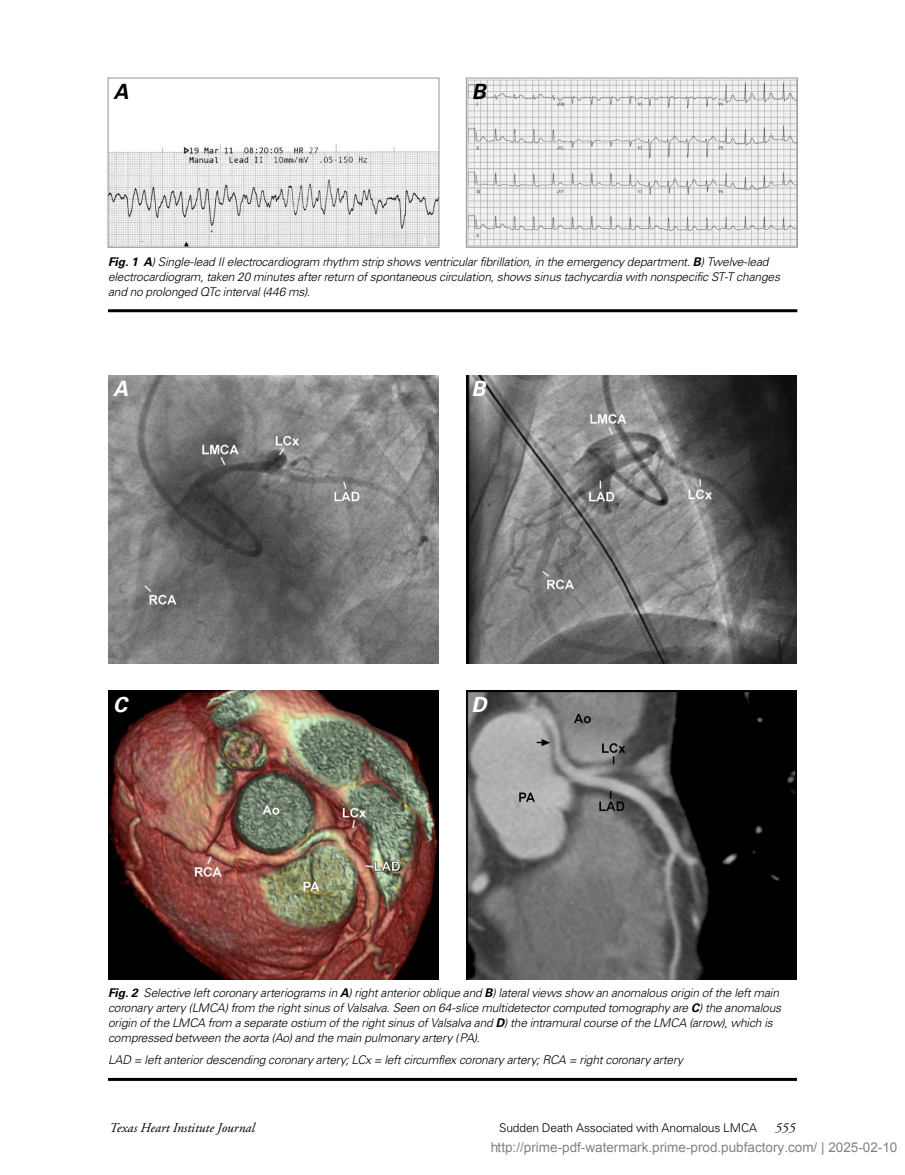
<style>
.page{position:relative;width:905px;height:1175px;background:#fff}
.page>*{position:absolute;margin:0;border:0;box-sizing:border-box;transform-origin:0 0}
.t1{font:italic 700 21px "Univers LT";color:#fff}
.t2{font:italic 700 21px "Univers LT";color:#000}
.t3{font:13.5px "Arial";color:rgb(0 0 0/.5)}
.t4{font:italic 13.5px "Adobe Garamond";color:#000}
.t5{font:italic 300 12px/15px "Univers LT";letter-spacing:-.015em;color:#000}
.t6{font:300 12px "Univers LT";letter-spacing:-.015em;color:#000}
.s1{font-weight:700}
</style>
<div class="page">
<hr style="left:108px;top:1077px;width:688px;height:3px;background:#000">
<hr style="left:108px;top:309px;width:689px;height:3px;background:#000">
<img style="left:110px;top:144px;width:327px;height:102px">
<div style="left:108px;top:78px;width:331px;height:170px;border:1px solid #939598"></div>
<img style="left:468px;top:80px;width:327px;height:166px">
<div style="left:466px;top:78px;width:331px;height:170px;border:1px solid #939598"></div>
<img style="left:108px;top:375px;width:331px;height:288px">
<img style="left:466px;top:375px;width:330px;height:288px">
<img style="left:108px;top:690px;width:331px;height:289px">
<img style="left:466px;top:690px;width:330px;height:289px">
<h1 class="t2" style="left:113px;top:79px;width:17px">A</h1>
<h1 class="t2" style="left:472px;top:79px;width:16px">B</h1>
<p class="t5" style="left:108px;top:254px;width:673px"><span class="s1">Fig. 1 A</span>) Single-lead II electrocardiogram rhythm strip shows ventricular fibrillation, in the emergency department. <span class="s1">B</span>) Twelve-lead electrocardiogram, taken 20 minutes after return of spontaneous circulation, shows sinus tachycardia with nonspecific ST-T changes and no prolonged QTc interval (446 ms).</p>
<h1 class="t1" style="left:113px;top:376px;width:17px">A</h1>
<h1 class="t1" style="left:113px;top:692px;width:16px">C</h1>
<h1 class="t1" style="left:471px;top:376px;width:16px">B</h1>
<h1 class="t1" style="left:471px;top:692px;width:17px">D</h1>
<p class="t5" style="left:108px;top:985px;width:674px"><span class="s1">Fig. 2</span> Selective left coronary arteriograms in <span class="s1">A</span>) right anterior oblique and <span class="s1">B</span>) lateral views show an anomalous origin of the left main coronary artery (LMCA) from the right sinus of Valsalva. Seen on 64-slice multidetector computed tomography are <span class="s1">C</span>) the anomalous origin of the LMCA from a separate ostium of the right sinus of Valsalva and <span class="s1">D</span>) the intramural course of the LMCA (arrow), which is compressed between the aorta (Ao) and the main pulmonary artery (PA).</p>
<p class="t5" style="left:108px;top:1052px;width:576px">LAD = left anterior descending coronary artery; LCx = left circumflex coronary artery; RCA = right coronary artery</p>
<p class="t4" style="left:110px;top:1120px;width:147px">Texas Heart Institute Journal</p>
<p class="t6" style="left:499px;top:1120px;width:259px">Sudden Death Associated with Anomalous LMCA</p>
<p class="t4" style="left:775px;top:1120px;width:22px">555</p>
<p class="t3" style="left:490px;top:1140px;width:409px">http://prime-pdf-watermark.prime-prod.pubfactory.com/ | 2025-02-10</p>
</div>
